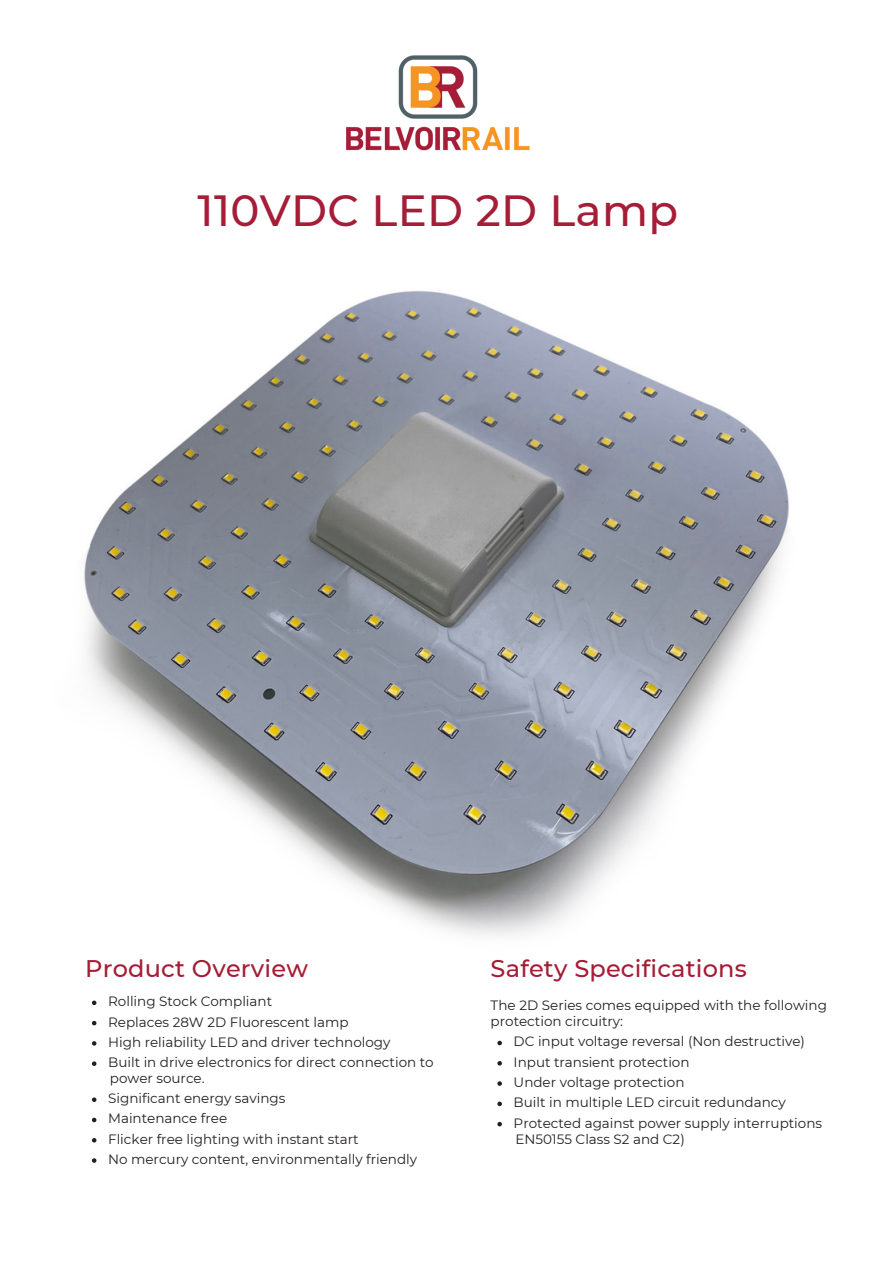
<style>
.page{position:relative;width:894px;height:1264px;background:#fff}
.page>*{position:absolute;margin:0;border:0;box-sizing:border-box;transform-origin:0 0}
.t1{font:500 43.5px "Montserrat";letter-spacing:.01em;color:#a51d37}
.t2{font:500 24px "Montserrat";letter-spacing:.01em;color:#a51c36}
.t3{font:13.5px/20.2px "Montserrat";color:#231f20}
</style>
<div class="page">
<img style="left:84px;top:290px;width:705px;height:646px">
<svg style="left:92px;top:1000px;width:4px;height:5px"></svg>
<svg style="left:92px;top:1020px;width:4px;height:5px"></svg>
<svg style="left:92px;top:1041px;width:4px;height:4px"></svg>
<svg style="left:92px;top:1061px;width:4px;height:4px"></svg>
<svg style="left:92px;top:1097px;width:4px;height:4px"></svg>
<svg style="left:92px;top:1117px;width:4px;height:5px"></svg>
<svg style="left:92px;top:1138px;width:4px;height:4px"></svg>
<svg style="left:92px;top:1158px;width:4px;height:4px"></svg>
<svg style="left:497px;top:1040px;width:5px;height:5px"></svg>
<svg style="left:497px;top:1061px;width:5px;height:4px"></svg>
<svg style="left:497px;top:1081px;width:5px;height:4px"></svg>
<svg style="left:497px;top:1101px;width:5px;height:5px"></svg>
<svg style="left:497px;top:1121px;width:5px;height:5px"></svg>
<img style="left:346px;top:55px;width:184px;height:96px">
<h1 class="t1" style="left:197px;top:184px;width:482px">110VDC LED 2D Lamp</h1>
<h2 class="t2" style="left:85px;top:953px;width:224px">Product Overview</h2>
<h2 class="t2" style="left:490px;top:953px;width:258px">Safety Specifications</h2>
<p class="t3" style="left:108px;top:991px;width:327px">Rolling Stock Compliant<br>Replaces 28W 2D Fluorescent lamp<br>High reliability LED and driver technology<br>Built in drive electronics for direct connection to</p>
<p class="t3" style="left:108px;top:1088px;width:310px">Significant energy savings<br>Maintenance free<br>Flicker free lighting with instant start<br>No mercury content, environmentally friendly</p>
<p class="t3" style="left:490px;top:997px;width:338px;line-height:15.8px">The 2D Series comes equipped with the following protection circuitry:</p>
<p class="t3" style="left:513px;top:1031px;width:310px">DC input voltage reversal (Non destructive)<br>Input transient protection<br>Under voltage protection<br>Built in multiple LED circuit redundancy Protected against power supply interruptions</p>
<p class="t3" style="left:110px;top:1067px;width:96px">power source.</p>
<p class="t3" style="left:515px;top:1129px;width:171px">EN50155 Class S2 and C2)</p>
</div>
